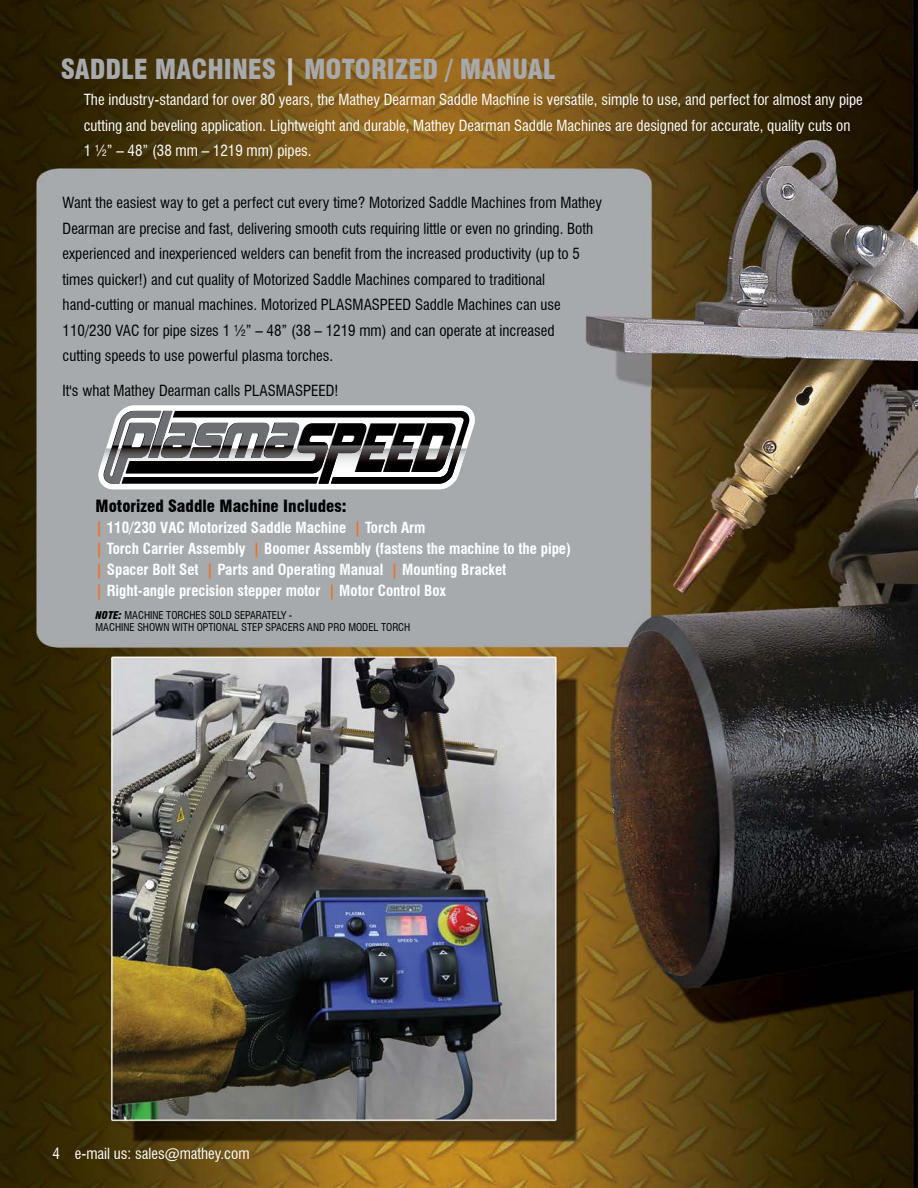
<style>
.page{position:relative;width:918px;height:1188px;background:#fff}
.page>*{position:absolute;margin:0;border:0;box-sizing:border-box;transform-origin:0 0}
.t1{font:900 condensed 27px "Swiss 721 BT";color:#a7a9ac}
.t2{font:900 condensed 16.5px "Swiss 721 BT";color:#000}
.t3{font:condensed 15px/25.5px "Swiss 721 BT";color:#000}
.t4{font:condensed 15px/25.5px "Swiss 721 BT";color:#fff}
.t5{font:700 condensed 15px/21px "Swiss 721 BT";color:#fff}
.t6{font:condensed 10.5px/12px "Swiss 721 BT";color:#000}
.s1{color:#c7c8ca}
.s2{color:#f36f21}
.s3{font-weight:900;font-style:italic}
</style>
<div class="page">
<img style="left:0;top:0;width:918px;height:1188px">
<svg style="left:96px;top:403px;width:382px;height:89px"></svg>
<h1 class="t1" style="left:61px;top:53px;width:496px">SADDLE MACHINES <span class="s1">|</span> MOTORIZED / MANUAL</h1>
<p class="t4" style="left:84px;top:87px;width:781px">The industry-standard for over 80 years, the Mathey Dearman Saddle Machine is versatile, simple to use, and perfect for almost any pipe cutting and beveling application. Lightweight and durable, Mathey Dearman Saddle Machines are designed for accurate, quality cuts on<br>1 ½” – 48” (38 mm – 1219 mm) pipes.</p>
<p class="t3" style="left:63px;top:190px;width:541px">Want the easiest way to get a perfect cut every time? Motorized Saddle Machines from Mathey Dearman are precise and fast, delivering smooth cuts requiring little or even no grinding. Both experienced and inexperienced welders can benefit from the increased productivity (up to 5 times quicker!) and cut quality of Motorized Saddle Machines compared to traditional hand-cutting or manual machines. Motorized PLASMASPEED Saddle Machines can use 110/230 VAC for pipe sizes 1 ½” – 48” (38 – 1219 mm) and can operate at increased<br>cutting speeds to use powerful plasma torches.</p>
<p class="t3" style="left:63px;top:377px;width:277px">It's what Mathey Dearman calls PLASMASPEED!</p>
<p class="t2" style="left:96px;top:496px;width:252px">Motorized Saddle Machine Includes:</p>
<p class="t5" style="left:96px;top:517px;width:477px"><span class="s2">|</span> 110/230 VAC Motorized Saddle Machine <span class="s2">|</span> Torch Arm<br><span class="s2">|</span> Torch Carrier Assembly <span class="s2">|</span> Boomer Assembly (fastens the machine to the pipe) <span class="s2">|</span> Spacer Bolt Set <span class="s2">|</span> Parts and Operating Manual <span class="s2">|</span> Mounting Bracket<br><span class="s2">|</span> Right-angle precision stepper motor <span class="s2">|</span> Motor Control Box</p>
<p class="t6" style="left:96px;top:609px;width:316px"><span class="s3">NOTE:</span> MACHINE TORCHES SOLD SEPARATELY -<br>MACHINE SHOWN WITH OPTIONAL STEP SPACERS AND PRO MODEL TORCH</p>
<p class="t4" style="left:52px;top:1141px;width:199px">4 e-mail us: sales@mathey.com</p>
</div>
